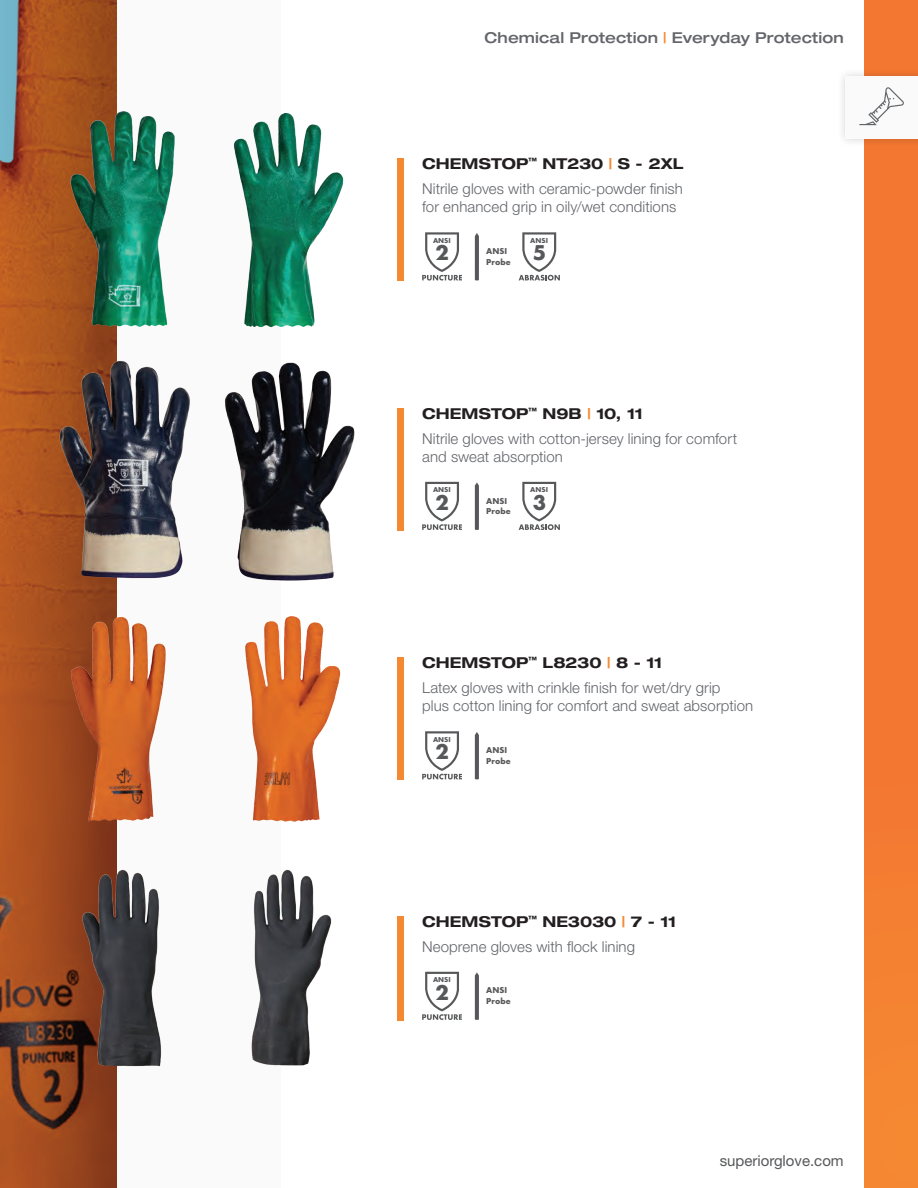
<style>
.page{position:relative;width:918px;height:1188px;background:#fff}
.page>*{position:absolute;margin:0;border:0;box-sizing:border-box;transform-origin:0 0}
.t1{font:700 22.35px "Futura PT";color:#57585a}
.t2{font:300 15px/24.8px "Helvetica Neue LT Std";letter-spacing:.005em;color:#63656a}
.t3{font:500 expanded 15px "Helvetica Neue LT Std";letter-spacing:.005em;color:#63656a}
.t4{font:15px "Helvetica Neue LT Std";color:#57585a}
.t5{font:700 8.85px/10.6px "Futura PT";color:#57585a}
.t6{font:700 7.5px "Futura PT";color:#57585a}
.s1{color:#f58932}
.s2{font-weight:700;font-stretch:expanded;color:#231f20}
.s3{font-weight:700;font-stretch:expanded;color:#f58932}
</style>
<div class="page">
<div style="left:116px;top:0;width:165px;height:1188px;background:#f9faf9"></div>
<div style="left:864px;top:0;width:54px;height:1188px;background:linear-gradient(to right,#f37b31,#f37b31)"></div>
<svg style="left:0;top:0;width:116px;height:1188px;background:#98512a"></svg>
<img style="left:250px;top:113px;width:154px;height:953px">
<img style="left:0;top:95px;width:250px;height:998px">
<div style="left:397px;top:916px;width:7px;height:104px;background:#f58932"></div>
<svg style="left:422px;top:972px;width:40px;height:48px"></svg>
<svg style="left:475px;top:972px;width:4px;height:48px"></svg>
<div style="left:397px;top:159px;width:7px;height:122px;background:#f58932"></div>
<svg style="left:422px;top:232px;width:40px;height:49px"></svg>
<svg style="left:475px;top:233px;width:4px;height:48px"></svg>
<svg style="left:519px;top:232px;width:41px;height:49px"></svg>
<div style="left:397px;top:408px;width:7px;height:122px;background:#f58932"></div>
<svg style="left:422px;top:482px;width:40px;height:48px"></svg>
<svg style="left:475px;top:482px;width:4px;height:48px"></svg>
<svg style="left:519px;top:482px;width:41px;height:48px"></svg>
<div style="left:397px;top:658px;width:7px;height:122px;background:#f58932"></div>
<svg style="left:422px;top:731px;width:40px;height:48px"></svg>
<svg style="left:475px;top:732px;width:4px;height:47px"></svg>
<div style="left:837px;top:68px;width:81px;height:79px;background:#231f20;opacity:.2"></div>
<div style="left:845px;top:76px;width:73px;height:63px;background:#f9faf9"></div>
<svg style="left:859px;top:87px;width:45px;height:38px"></svg>
<p class="t3" style="left:485px;top:29px;width:361px">Chemical Protection <span class="s1">|</span> Everyday Protection</p>
<p class="t2" style="left:422px;top:151px;width:263px"><span class="s2">CHEMSTOP</span><sup>™</sup> <span class="s2">NT230</span> <span class="s3">|</span> <span class="s2">S - 2XL<br></span>Nitrile gloves with ceramic-powder finish</p>
<p class="t2" style="left:422px;top:194px;width:256px">for enhanced grip in oily/wet conditions</p>
<h1 class="t1" style="left:436px;top:239px;width:15px">2</h1>
<p class="t6" style="left:530px;top:236px;width:19px">ANSI</p>
<p class="t6" style="left:433px;top:236px;width:19px">ANSI</p>
<p class="t5" style="left:486px;top:246px;width:26px">ANSI<br>Probe</p>
<h1 class="t1" style="left:533px;top:239px;width:15px">5</h1>
<p class="t2" style="left:422px;top:401px;width:316px"><span class="s2">CHEMSTOP</span><sup>™</sup> <span class="s2">N9B</span> <span class="s3">|</span> <span class="s2">10, 11<br></span>Nitrile gloves with cotton-jersey lining for comfort</p>
<p class="t2" style="left:422px;top:444px;width:142px">and sweat absorption</p>
<h1 class="t1" style="left:436px;top:488px;width:15px">2</h1>
<p class="t6" style="left:530px;top:485px;width:19px">ANSI</p>
<p class="t6" style="left:433px;top:485px;width:19px">ANSI</p>
<p class="t5" style="left:486px;top:495px;width:26px">ANSI<br>Probe</p>
<h1 class="t1" style="left:533px;top:488px;width:15px">3</h1>
<p class="t2" style="left:422px;top:650px;width:300px"><span class="s2">CHEMSTOP</span><sup>™</sup> <span class="s2">L8230</span> <span class="s3">|</span> <span class="s2">8 - 11<br></span>Latex gloves with crinkle finish for wet/dry grip</p>
<p class="t2" style="left:422px;top:693px;width:333px">plus cotton lining for comfort and sweat absorption</p>
<h1 class="t1" style="left:436px;top:738px;width:15px">2</h1>
<p class="t6" style="left:433px;top:734px;width:19px">ANSI</p>
<p class="t5" style="left:486px;top:744px;width:26px">ANSI<br>Probe</p>
<p class="t2" style="left:422px;top:909px;width:256px"><span class="s2">CHEMSTOP</span><sup>™</sup> <span class="s2">NE3030</span> <span class="s3">|</span> <span class="s2">7 - 11<br></span>Neoprene gloves with flock lining</p>
<h1 class="t1" style="left:436px;top:978px;width:15px">2</h1>
<p class="t6" style="left:433px;top:975px;width:19px">ANSI</p>
<p class="t5" style="left:486px;top:985px;width:26px">ANSI<br>Probe</p>
<p class="t4" style="left:720px;top:1152px;width:126px">superiorglove.com</p>
</div>
